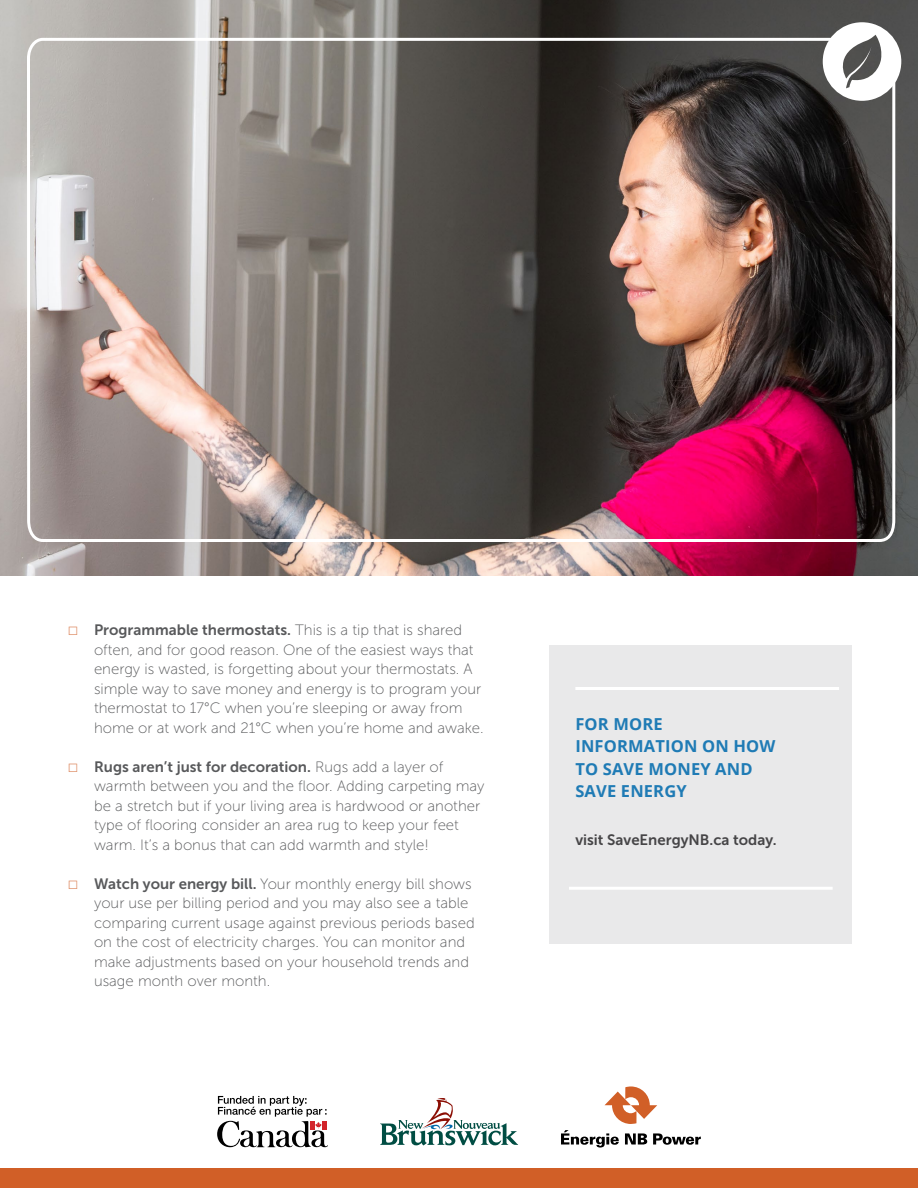
<style>
.page{position:relative;width:918px;height:1188px;background:#fff}
.page>*{position:absolute;margin:0;border:0;box-sizing:border-box;transform-origin:0 0}
.t1{font:700 16.5px/22.5px "Open Sans";letter-spacing:.01em;color:#1f7bb5}
.t2{font:15px/19.5px "Museo Sans 100";color:#58595b}
.t3{font:15px "Museo Sans 700";color:#58595b}
.t4{font:15px "Museo Sans 700";color:#464547}
.s1{color:#da7f52}
.s2{font-family:"Museo Sans 100"}
.s3{font-family:"Museo Sans 700"}
</style>
<div class="page">
<div style="left:550px;top:646px;width:302px;height:298px;background:#e9e9ea"></div>
<img style="left:0;top:0;width:918px;height:576px">
<svg style="left:26px;top:36px;width:871px;height:507px;background:#7d6868"></svg>
<div style="left:0;top:1168px;width:918px;height:20px;background:#d15f27"></div>
<svg style="left:823px;top:22px;width:78px;height:79px"></svg>
<svg style="left:217px;top:1096px;width:111px;height:51px"></svg>
<svg style="left:380px;top:1098px;width:138px;height:47px"></svg>
<svg style="left:605px;top:1086px;width:52px;height:38px"></svg>
<svg style="left:561px;top:1130px;width:58px;height:18px"></svg>
<svg style="left:625px;top:1133px;width:22px;height:12px"></svg>
<svg style="left:653px;top:1133px;width:48px;height:12px"></svg>
<hr style="left:575px;top:687px;width:264px;height:3px;background:#fff">
<hr style="left:569px;top:887px;width:264px;height:3px;background:#fff">
<p class="t3" style="left:67px;top:622px;width:397px"><span class="s1">☐</span> Programmable thermostats. <span class="s2">This is a tip that is shared</span></p>
<p class="t2" style="left:94px;top:640px;width:391px">often, and for good reason. One of the easiest ways that energy is wasted, is forgetting about your thermostats. A simple way to save money and energy is to program your thermostat to 17°C when you’re sleeping or away from home or at work and 21°C when you’re home and awake.</p>
<p class="t3" style="left:67px;top:758px;width:378px"><span class="s1">☐</span> Rugs aren’t just for decoration. <span class="s2">Rugs add a layer of</span></p>
<p class="t2" style="left:94px;top:777px;width:392px">warmth between you and the floor. Adding carpeting may be a stretch but if your living area is hardwood or another type of flooring consider an area rug to keep your feet warm. It’s a bonus that can add warmth and style!</p>
<p class="t2" style="left:94px;top:874px;width:382px;text-indent:-27px"><span class="s1">☐</span> <span class="s3">Watch your energy bill.</span> Your monthly energy bill shows your use per billing period and you may also see a table comparing current usage against previous periods based on the cost of electricity charges. You can monitor and make adjustments based on your household trends and usage month over month.</p>
<p class="t1" style="left:575px;top:712px;width:202px">FOR MORE<br>INFORMATION ON HOW<br>TO SAVE MONEY AND<br>SAVE ENERGY</p>
<p class="t4" style="left:575px;top:831px;width:203px">visit SaveEnergyNB.ca today.</p>
</div>
